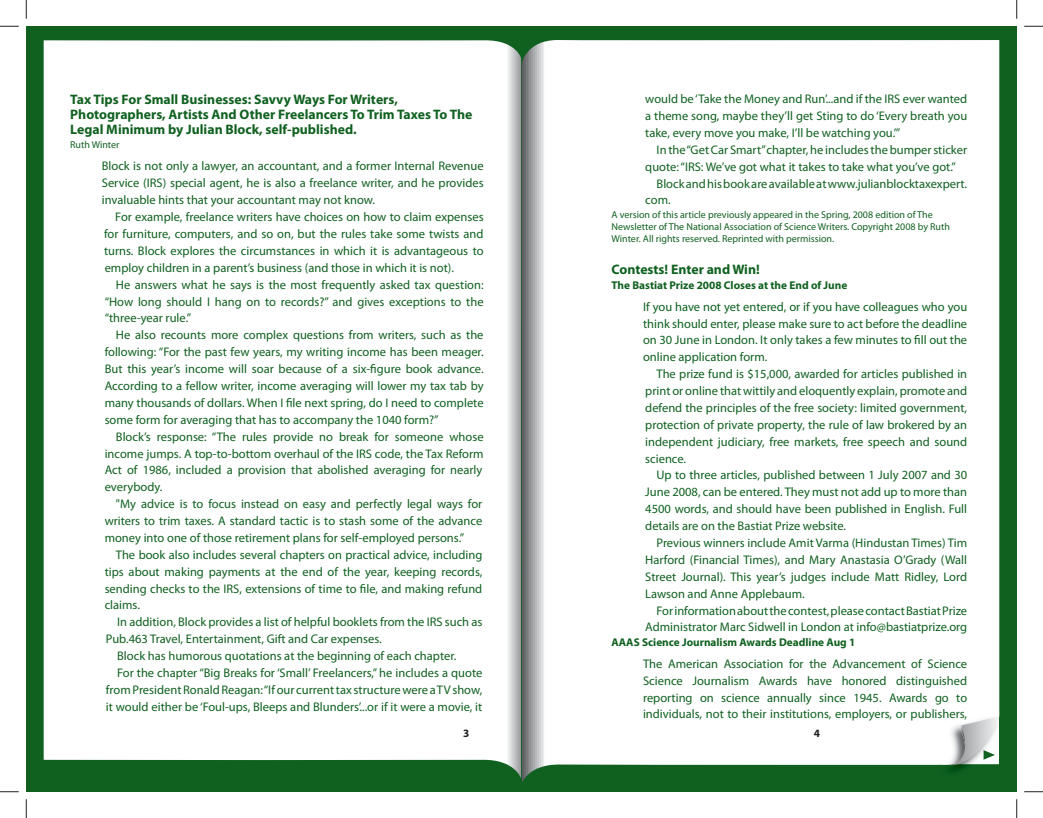
<style>
.page{position:relative;width:1043px;height:818px;background:#fff}
.page>*{position:absolute;margin:0;border:0;box-sizing:border-box;transform-origin:0 0}
.t1{font:700 13.75px/15px "Myriad Pro";color:#106120}
.t2{font:12.5px/16.9px "Myriad Pro";color:#106120;text-align:justify}
.t3{font:700 11.25px "Myriad Pro";color:#106120}
.t4{font:700 11.25px "Myriad Pro";color:#231f20}
.t5{font:10px/12px "Myriad Pro";color:#106120}
</style>
<div class="page">
<div style="left:26px;top:26px;width:495px;height:765px;background:#106120"></div>
<div style="left:42px;top:40px;width:479px;height:738px;background:#fff"></div>
<div style="left:521px;top:26px;width:495px;height:765px;background:#106120"></div>
<svg style="left:521px;top:40px;width:478px;height:743px;background:#f4f6f5"></svg>
<img style="left:939px;top:764px;width:60px;height:13px">
<img style="left:939px;top:716px;width:10px;height:48px">
<svg style="left:949px;top:716px;width:50px;height:49px;background:#ced2d1"></svg>
<svg style="left:0;top:25px;width:19px;height:2px"></svg>
<svg style="left:1024px;top:25px;width:18px;height:2px"></svg>
<svg style="left:0;top:791px;width:19px;height:1px"></svg>
<svg style="left:1024px;top:791px;width:18px;height:1px"></svg>
<svg style="left:25px;top:0;width:2px;height:19px"></svg>
<svg style="left:25px;top:799px;width:2px;height:19px"></svg>
<svg style="left:1016px;top:0;width:1px;height:19px"></svg>
<svg style="left:1016px;top:799px;width:1px;height:19px"></svg>
<p class="t1" style="left:70px;top:93px;width:404px">Tax Tips For Small Businesses: Savvy Ways For Writers,<br>Photographers, Artists And Other Freelancers To Trim Taxes To The<br>Legal Minimum by Julian Block, self-published.</p>
<p class="t5" style="left:70px;top:139px;width:51px">Ruth Winter</p>
<p class="t2" style="left:102px;top:159px;width:383px">Block is not only a lawyer, an accountant, and a former Internal Revenue Service (IRS) special agent, he is also a freelance writer, and he provides invaluable hints that your accountant may not know.</p>
<p class="t2" style="left:104px;top:210px;width:381px;text-indent:11px">For example, freelance writers have choices on how to claim expenses for furniture, computers, and so on, but the rules take some twists and turns. Block explores the circumstances in which it is advantageous to employ children in a parent’s business (and those in which it is not).</p>
<p class="t2" style="left:105px;top:277px;width:380px;text-indent:11px">He answers what he says is the most frequently asked tax question: “How long should I hang on to records?” and gives exceptions to the “three-year rule.”</p>
<p class="t2" style="left:105px;top:328px;width:380px;text-indent:11px">He also recounts more complex questions from writers, such as the following: “For the past few years, my writing income has been meager.<br>But this year’s income will soar because of a six-figure book advance.<br>According to a fellow writer, income averaging will lower my tax tab by many thousands of dollars. When I file next spring, do I need to complete some form for averaging that has to accompany the 1040 form?”</p>
<p class="t2" style="left:105px;top:429px;width:380px;text-indent:11px">Block’s response: “The rules provide no break for someone whose income jumps. A top-to-bottom overhaul of the IRS code, the Tax Reform Act of 1986, included a provision that abolished averaging for nearly everybody.</p>
<p class="t2" style="left:105px;top:496px;width:379px;text-indent:11px">"My advice is to focus instead on easy and perfectly legal ways for writers to trim taxes. A standard tactic is to stash some of the advance money into one of those retirement plans for self-employed persons.”</p>
<p class="t2" style="left:105px;top:547px;width:379px;text-indent:11px">The book also includes several chapters on practical advice, including tips about making payments at the end of the year, keeping records, sending checks to the IRS, extensions of time to file, and making refund claims.</p>
<p class="t2" style="left:117px;top:615px;width:367px">In addition, Block provides a list of helpful booklets from the IRS such as</p>
<p class="t2" style="left:106px;top:631px;width:277px">Pub.463 Travel, Entertainment, Gift and Car expenses.</p>
<p class="t2" style="left:117px;top:648px;width:341px">Block has humorous quotations at the beginning of each chapter.</p>
<p class="t2" style="left:117px;top:665px;width:367px">For the chapter “Big Breaks for ‘Small’ Freelancers,” he includes a quote</p>
<p class="t2" style="left:106px;top:682px;width:378px">from President Ronald Reagan: “If our current tax structure were a TV show,</p>
<p class="t2" style="left:106px;top:699px;width:378px">it would either be ‘Foul-ups, Bleeps and Blunders’...or if it were a movie, it</p>
<p class="t2" style="left:645px;top:92px;width:323px">would be ‘Take the Money and Run’...and if the IRS ever wanted a theme song, maybe they’ll get Sting to do ‘Every breath you take, every move you make, I’ll be watching you.’”</p>
<p class="t2" style="left:656px;top:142px;width:312px">In the “Get Car Smart” chapter, he includes the bumper sticker</p>
<p class="t2" style="left:645px;top:159px;width:312px">quote: “IRS: We’ve got what it takes to take what you’ve got.”</p>
<p class="t2" style="left:656px;top:176px;width:312px">Block and his book are available at www.julianblocktaxexpert.</p>
<p class="t2" style="left:645px;top:193px;width:27px">com.</p>
<p class="t5" style="left:611px;top:210px;width:340px">A version of this article previously appeared in the Spring, 2008 edition of The<br>Newsletter of The National Association of Science Writers. Copyright 2008 by Ruth<br>Winter. All rights reserved. Reprinted with permission.</p>
<p class="t1" style="left:611px;top:263px;width:150px">Contests! Enter and Win!</p>
<p class="t3" style="left:611px;top:281px;width:237px">The Bastiat Prize 2008 Closes at the End of June</p>
<p class="t2" style="left:643px;top:299px;width:326px">If you have not yet entered, or if you have colleagues who you think should enter, please make sure to act before the deadline on 30 June in London. It only takes a few minutes to fill out the online application form.</p>
<p class="t2" style="left:645px;top:366px;width:323px;text-indent:11px">The prize fund is $15,000, awarded for articles published in print or online that wittily and eloquently explain, promote and defend the principles of the free society: limited government, protection of private property, the rule of law brokered by an independent judiciary, free markets, free speech and sound science.</p>
<p class="t2" style="left:645px;top:468px;width:323px;text-indent:11px">Up to three articles, published between 1 July 2007 and 30<br>June 2008, can be entered. They must not add up to more than 4500 words, and should have been published in English. Full details are on the Bastiat Prize website.</p>
<p class="t2" style="left:645px;top:535px;width:323px;text-indent:11px">Previous winners include Amit Varma (Hindustan Times) Tim Harford (Financial Times), and Mary Anastasia O’Grady (Wall Street Journal). This year’s judges include Matt Ridley, Lord Lawson and Anne Applebaum.</p>
<p class="t2" style="left:645px;top:603px;width:323px;text-align:right">For information about the contest, please contact Bastiat Prize<br>Administrator Marc Sidwell in London at info@bastiatprize.org</p>
<p class="t3" style="left:611px;top:638px;width:245px">AAAS Science Journalism Awards Deadline Aug 1</p>
<p class="t2" style="left:643px;top:656px;width:326px">The American Association for the Advancement of Science Science Journalism Awards have honored distinguished reporting on science annually since 1945. Awards go to individuals, not to their institutions, employers, or publishers,</p>
<p class="t4" style="left:463px;top:729px;width:8px">3</p>
<p class="t4" style="left:814px;top:729px;width:8px">4</p>
</div>
